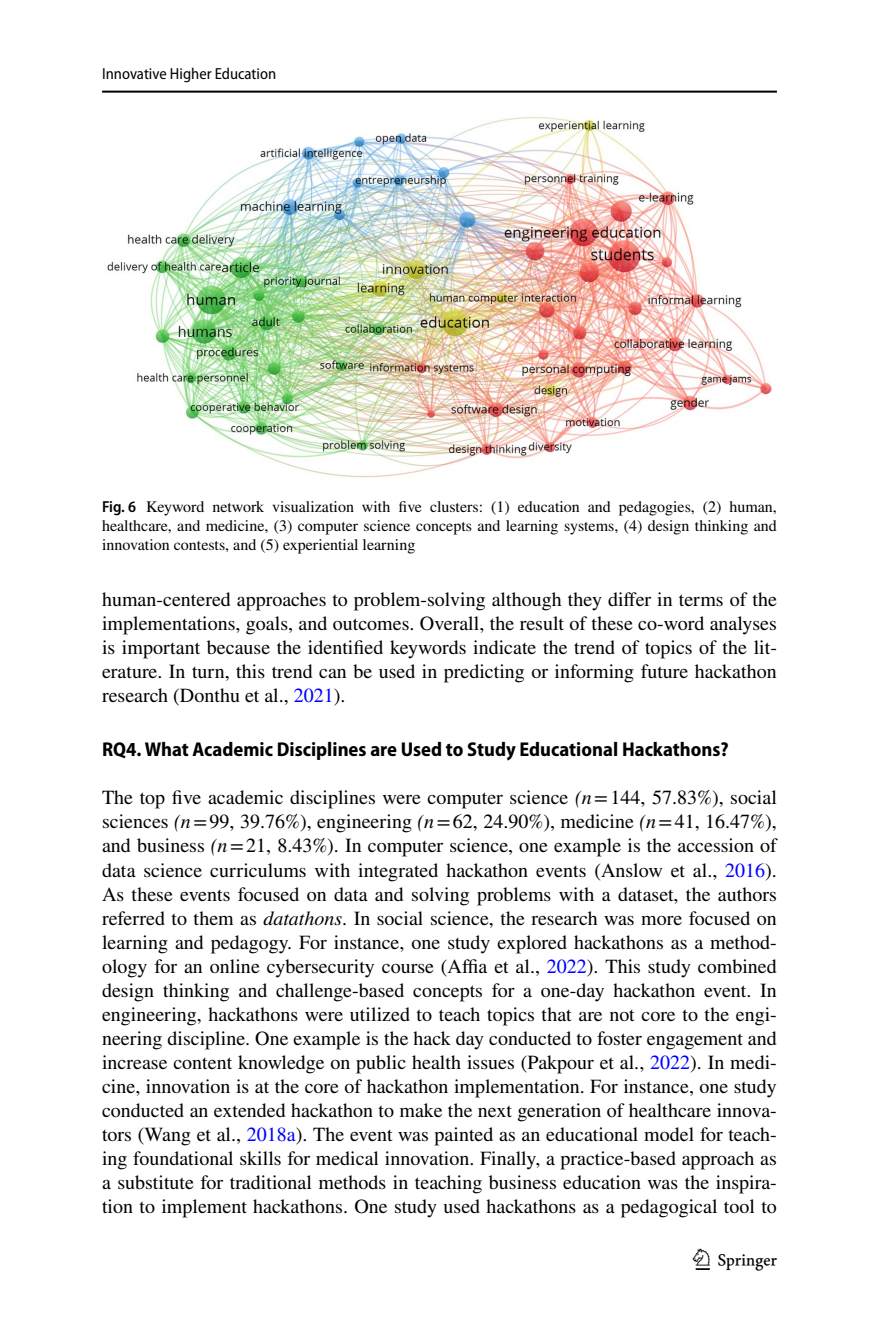
<style>
.page{position:relative;width:879px;height:1333px;background:#fff}
.page>*{position:absolute;margin:0;border:0;box-sizing:border-box;transform-origin:0 0}
.t1{font:30px "Springnew Regular 3";color:#000}
.t2{font:20px/24px "STIX";color:#000;text-align:justify}
.t3{font:700 semi-condensed 20px "Myriad Pro";color:#000}
.t4{font:16px/19px "STIX";color:#000;text-align:justify}
.t5{font:semi-condensed 16px "Myriad Pro";color:#000}
.s1{font-family:"Myriad Pro";font-weight:600;font-stretch:semi-condensed}
.s2{color:#00f}
.s3{font-style:italic}
</style>
<div class="page">
<hr style="left:102px;top:91px;width:675px;height:2px;background:#000">
<img style="left:108px;top:117px;width:663px;height:360px">
<p class="t5" style="left:102px;top:65px;width:176px">Innovative Higher Education</p>
<p class="t4" style="left:102px;top:498px;width:676px"><span class="s1">Fig. 6</span> Keyword network visualization with five clusters: (1) education and pedagogies, (2) human, healthcare, and medicine, (3) computer science concepts and learning systems, (4) design thinking and innovation contests, and (5) experiential learning</p>
<p class="t2" style="left:102px;top:589px;width:676px">human-centered approaches to problem-solving although they differ in terms of the implementations, goals, and outcomes. Overall, the result of these co-word analyses is important because the identified keywords indicate the trend of topics of the lit&shy;erature. In turn, this trend can be used in predicting or informing future hackathon research (Donthu et al., <span class="s2">2021</span>).</p>
<p class="t3" style="left:102px;top:738px;width:628px">RQ4. What Academic Disciplines are Used to Study Educational Hackathons?</p>
<p class="t2" style="left:102px;top:787px;width:676px">The top five academic disciplines were computer science <span class="s3">(n</span>=144, 57.83%), social sciences <span class="s3">(n</span>=99, 39.76%), engineering <span class="s3">(n</span>=62, 24.90%), medicine <span class="s3">(n</span>=41, 16.47%), and business <span class="s3">(n</span>=21, 8.43%). In computer science, one example is the accession of data science curriculums with integrated hackathon events (Anslow et al., <span class="s2">2016</span>).<br>As these events focused on data and solving problems with a dataset, the authors referred to them as <span class="s3">datathons</span>. In social science, the research was more focused on learning and pedagogy. For instance, one study explored hackathons as a method&shy;ology for an online cybersecurity course (Affia et al., <span class="s2">2022</span>). This study combined design thinking and challenge-based concepts for a one-day hackathon event. In engineering, hackathons were utilized to teach topics that are not core to the engi&shy;neering discipline. One example is the hack day conducted to foster engagement and increase content knowledge on public health issues (Pakpour et al., <span class="s2">2022</span>). In medi&shy;cine, innovation is at the core of hackathon implementation. For instance, one study conducted an extended hackathon to make the next generation of healthcare innova&shy;tors (Wang et al., <span class="s2">2018a</span>). The event was painted as an educational model for teach&shy;ing foundational skills for medical innovation. Finally, a practice-based approach as a substitute for traditional methods in teaching business education was the inspira&shy;tion to implement hackathons. One study used hackathons as a pedagogical tool to</p>
<h1 class="t1" style="left:696px;top:1248px;width:83px">1 3</h1>
</div>
